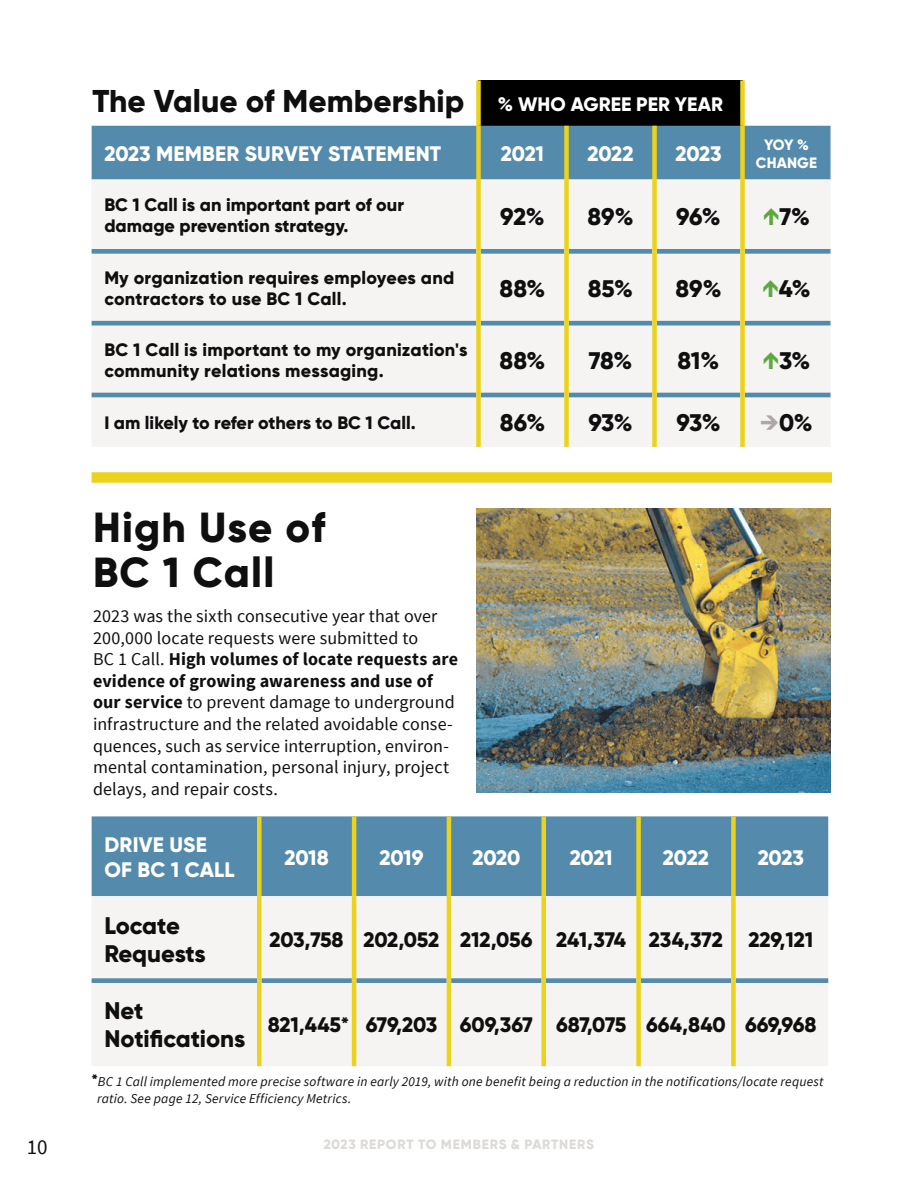
<style>
.page{position:relative;width:918px;height:1188px;background:#fff}
.page>*{position:absolute;margin:0;border:0;box-sizing:border-box;transform-origin:0 0}
.t1{font:800 42px/45px "Gilroy";letter-spacing:.03em;color:#0f0f0f}
.t2{font:800 31.5px "Gilroy";color:#0f0f0f}
.t3{font:800 24px/28.8px "Gilroy";letter-spacing:-.005em;color:#0f0f0f}
.t4{font:800 21px "Gilroy";letter-spacing:-.01em;color:#0f0f0f}
.t5{font:800 21px/25.2px "Gilroy";letter-spacing:.01em;color:#fff}
.t6{font:21px "Source Sans Pro";color:#0f0f0f}
.t7{font:800 19.5px "Gilroy";color:#fff}
.t8{font:18px/21.6px "Source Sans Pro";letter-spacing:.005em;color:#0f0f0f}
.t9{font:800 18px/21px "Gilroy";letter-spacing:.01em;color:#0f0f0f}
.t10{font:800 15px/18px "Gilroy";letter-spacing:.005em;color:#fff;text-align:center}
.t11{font:italic 13.5px/16.2px "Source Sans Pro";letter-spacing:.015em;color:#0f0f0f}
.t12{font:800 13.5px "Gilroy";letter-spacing:.055em;color:#dddad7}
.s1{color:#5fa841}
.s2{color:#ada8a5}
.s3{font-weight:700}
.s4{font-family:"Gilroy";font-weight:800;font-style:normal;font-size:16.5px}
</style>
<div class="page">
<img style="left:477px;top:508px;width:354px;height:285px">
<div style="left:92px;top:816px;width:736px;height:80px;background:#548aab"></div>
<div style="left:92px;top:896px;width:736px;height:170px;background:#f5f4f3"></div>
<div style="left:92px;top:978px;width:165px;height:5px;background:#548aab"></div>
<div style="left:262px;top:978px;width:90px;height:5px;background:#548aab"></div>
<div style="left:356px;top:978px;width:91px;height:5px;background:#548aab"></div>
<div style="left:451px;top:978px;width:91px;height:5px;background:#548aab"></div>
<div style="left:546px;top:978px;width:90px;height:5px;background:#548aab"></div>
<div style="left:641px;top:978px;width:90px;height:5px;background:#548aab"></div>
<div style="left:736px;top:978px;width:92px;height:5px;background:#548aab"></div>
<div style="left:257px;top:816px;width:5px;height:80px;background:#ebd31d"></div>
<hr style="left:352px;top:816px;width:4px;height:80px;background:#ebd31d">
<hr style="left:447px;top:816px;width:4px;height:80px;background:#ebd31d">
<hr style="left:542px;top:816px;width:4px;height:80px;background:#ebd31d">
<div style="left:636px;top:816px;width:5px;height:80px;background:#ebd31d"></div>
<div style="left:731px;top:816px;width:5px;height:80px;background:#ebd31d"></div>
<div style="left:257px;top:896px;width:5px;height:85px;background:#ebd31d"></div>
<hr style="left:352px;top:896px;width:4px;height:85px;background:#ebd31d">
<hr style="left:447px;top:896px;width:4px;height:85px;background:#ebd31d">
<hr style="left:542px;top:896px;width:4px;height:85px;background:#ebd31d">
<div style="left:636px;top:896px;width:5px;height:85px;background:#ebd31d"></div>
<div style="left:731px;top:896px;width:5px;height:85px;background:#ebd31d"></div>
<div style="left:257px;top:981px;width:5px;height:85px;background:#ebd31d"></div>
<hr style="left:352px;top:981px;width:4px;height:85px;background:#ebd31d">
<hr style="left:447px;top:981px;width:4px;height:85px;background:#ebd31d">
<hr style="left:542px;top:981px;width:4px;height:85px;background:#ebd31d">
<div style="left:636px;top:981px;width:5px;height:85px;background:#ebd31d"></div>
<div style="left:731px;top:981px;width:5px;height:85px;background:#ebd31d"></div>
<div style="left:92px;top:472px;width:740px;height:11px;background:#ebd31d"></div>
<div style="left:478px;top:80px;width:265px;height:46px;background:#000"></div>
<div style="left:92px;top:126px;width:739px;height:54px;background:#548aab"></div>
<div style="left:92px;top:180px;width:739px;height:267px;background:#f5f4f3"></div>
<div style="left:92px;top:249px;width:384px;height:5px;background:#548aab"></div>
<hr style="left:92px;top:321px;width:384px;height:4px;background:#548aab">
<hr style="left:92px;top:393px;width:384px;height:4px;background:#548aab">
<div style="left:481px;top:249px;width:83px;height:5px;background:#548aab"></div>
<div style="left:657px;top:249px;width:83px;height:5px;background:#548aab"></div>
<hr style="left:481px;top:321px;width:83px;height:4px;background:#548aab">
<hr style="left:481px;top:393px;width:83px;height:4px;background:#548aab">
<div style="left:569px;top:249px;width:83px;height:5px;background:#548aab"></div>
<hr style="left:569px;top:321px;width:83px;height:4px;background:#548aab">
<hr style="left:569px;top:393px;width:83px;height:4px;background:#548aab">
<hr style="left:657px;top:321px;width:83px;height:4px;background:#548aab">
<hr style="left:657px;top:393px;width:83px;height:4px;background:#548aab">
<div style="left:745px;top:249px;width:86px;height:5px;background:#548aab"></div>
<hr style="left:745px;top:321px;width:86px;height:4px;background:#548aab">
<hr style="left:745px;top:393px;width:86px;height:4px;background:#548aab">
<div style="left:476px;top:80px;width:5px;height:46px;background:#ebd31d"></div>
<div style="left:476px;top:126px;width:5px;height:54px;background:#ebd31d"></div>
<div style="left:564px;top:126px;width:5px;height:54px;background:#ebd31d"></div>
<div style="left:652px;top:126px;width:5px;height:54px;background:#ebd31d"></div>
<div style="left:740px;top:80px;width:5px;height:46px;background:#ebd31d"></div>
<div style="left:740px;top:126px;width:5px;height:54px;background:#ebd31d"></div>
<div style="left:476px;top:180px;width:5px;height:71px;background:#ebd31d"></div>
<div style="left:652px;top:180px;width:5px;height:71px;background:#ebd31d"></div>
<div style="left:476px;top:251px;width:5px;height:72px;background:#ebd31d"></div>
<div style="left:476px;top:323px;width:5px;height:72px;background:#ebd31d"></div>
<div style="left:564px;top:180px;width:5px;height:71px;background:#ebd31d"></div>
<div style="left:740px;top:180px;width:5px;height:71px;background:#ebd31d"></div>
<div style="left:564px;top:251px;width:5px;height:72px;background:#ebd31d"></div>
<div style="left:564px;top:323px;width:5px;height:72px;background:#ebd31d"></div>
<div style="left:652px;top:251px;width:5px;height:72px;background:#ebd31d"></div>
<div style="left:652px;top:323px;width:5px;height:72px;background:#ebd31d"></div>
<div style="left:740px;top:251px;width:5px;height:72px;background:#ebd31d"></div>
<div style="left:740px;top:323px;width:5px;height:72px;background:#ebd31d"></div>
<div style="left:476px;top:395px;width:5px;height:52px;background:#ebd31d"></div>
<div style="left:564px;top:395px;width:5px;height:52px;background:#ebd31d"></div>
<div style="left:652px;top:395px;width:5px;height:52px;background:#ebd31d"></div>
<div style="left:740px;top:395px;width:5px;height:52px;background:#ebd31d"></div>
<h2 class="t2" style="left:92px;top:81px;width:373px">The Value of Membership</h2>
<p class="t7" style="left:498px;top:92px;width:227px">% WHO AGREE PER YEAR</p>
<p class="t5" style="left:104px;top:141px;width:338px">2023 MEMBER SURVEY STATEMENT</p>
<p class="t5" style="left:501px;top:141px;width:42px">2021</p>
<p class="t5" style="left:587px;top:141px;width:48px">2022</p>
<p class="t5" style="left:675px;top:141px;width:48px">2023</p>
<p class="t10" style="left:756px;top:135px;width:63px">YOY %<br>CHANGE</p>
<p class="t9" style="left:104px;top:194px;width:301px">BC 1 Call is an important part of our damage prevention strategy.</p>
<h3 class="t3" style="left:500px;top:202px;width:46px">92%</h3>
<h3 class="t3" style="left:587px;top:202px;width:48px">89%</h3>
<h3 class="t3" style="left:676px;top:202px;width:46px">96%</h3>
<h3 class="t3" style="left:763px;top:202px;width:48px"><span class="s1">↑</span>7%</h3>
<p class="t9" style="left:104px;top:267px;width:351px">My organization requires employees and contractors to use BC 1 Call.</p>
<h3 class="t3" style="left:500px;top:274px;width:47px">88%</h3>
<h3 class="t3" style="left:588px;top:274px;width:47px">85%</h3>
<h3 class="t3" style="left:675px;top:274px;width:48px">89%</h3>
<h3 class="t3" style="left:762px;top:274px;width:50px"><span class="s1">↑</span>4%</h3>
<p class="t9" style="left:104px;top:339px;width:365px">BC 1 Call is important to my organization's community relations messaging.</p>
<h3 class="t3" style="left:500px;top:346px;width:47px">88%</h3>
<h3 class="t3" style="left:589px;top:346px;width:45px">78%</h3>
<h3 class="t3" style="left:678px;top:346px;width:43px">81%</h3>
<h3 class="t3" style="left:763px;top:346px;width:49px"><span class="s1">↑</span>3%</h3>
<p class="t9" style="left:104px;top:412px;width:313px">I am likely to refer others to BC 1 Call.</p>
<h3 class="t3" style="left:500px;top:408px;width:47px">86%</h3>
<h3 class="t3" style="left:589px;top:408px;width:46px">93%</h3>
<h3 class="t3" style="left:677px;top:408px;width:46px">93%</h3>
<h3 class="t3" style="left:760px;top:408px;width:54px"><span class="s2">→</span>0%</h3>
<h1 class="t1" style="left:93px;top:504px;width:234px">High Use of<br>BC 1 Call</h1>
<p class="t8" style="left:93px;top:605px;width:366px">2023 was the sixth consecutive year that over 200,000 locate requests were submitted to<br>BC 1 Call. <span class="s3">High volumes of locate requests are evidence of growing awareness and use of our service</span> to prevent damage to underground infrastructure and the related avoidable conse&shy;quences, such as service interruption, environ&shy;mental contamination, personal injury, project delays, and repair costs.</p>
<p class="t5" style="left:104px;top:832px;width:132px">DRIVE USE<br>OF BC 1 CALL</p>
<h3 class="t3" style="left:104px;top:911px;width:103px">Locate<br>Requests</h3>
<h3 class="t3" style="left:104px;top:996px;width:143px">Net<br>Notifications</h3>
<p class="t5" style="left:285px;top:845px;width:46px">2018</p>
<p class="t5" style="left:380px;top:845px;width:46px">2019</p>
<p class="t5" style="left:472px;top:845px;width:50px">2020</p>
<p class="t5" style="left:570px;top:845px;width:42px">2021</p>
<p class="t5" style="left:663px;top:845px;width:48px">2022</p>
<p class="t5" style="left:758px;top:845px;width:48px">2023</p>
<p class="t4" style="left:270px;top:926px;width:353px">203,758 202,052 212,056 241,374</p>
<p class="t4" style="left:649px;top:926px;width:166px">234,372 229,121</p>
<p class="t4" style="left:268px;top:1011px;width:550px">821,445* 679,203 609,367 687,075 664,840 669,968</p>
<p class="t11" style="left:97px;top:1074px;width:728px;text-indent:-5px"><span class="s4">*</span>BC 1 Call implemented more precise software in early 2019, with one benefit being a reduction in the notifications/locate request ratio. See page 12, Service Efficiency Metrics.</p>
<p class="t6" style="left:27px;top:1134px;width:22px">10</p>
<p class="t12" style="left:324px;top:1136px;width:272px">2023 REPORT TO MEMBERS &amp; PARTNERS</p>
</div>
